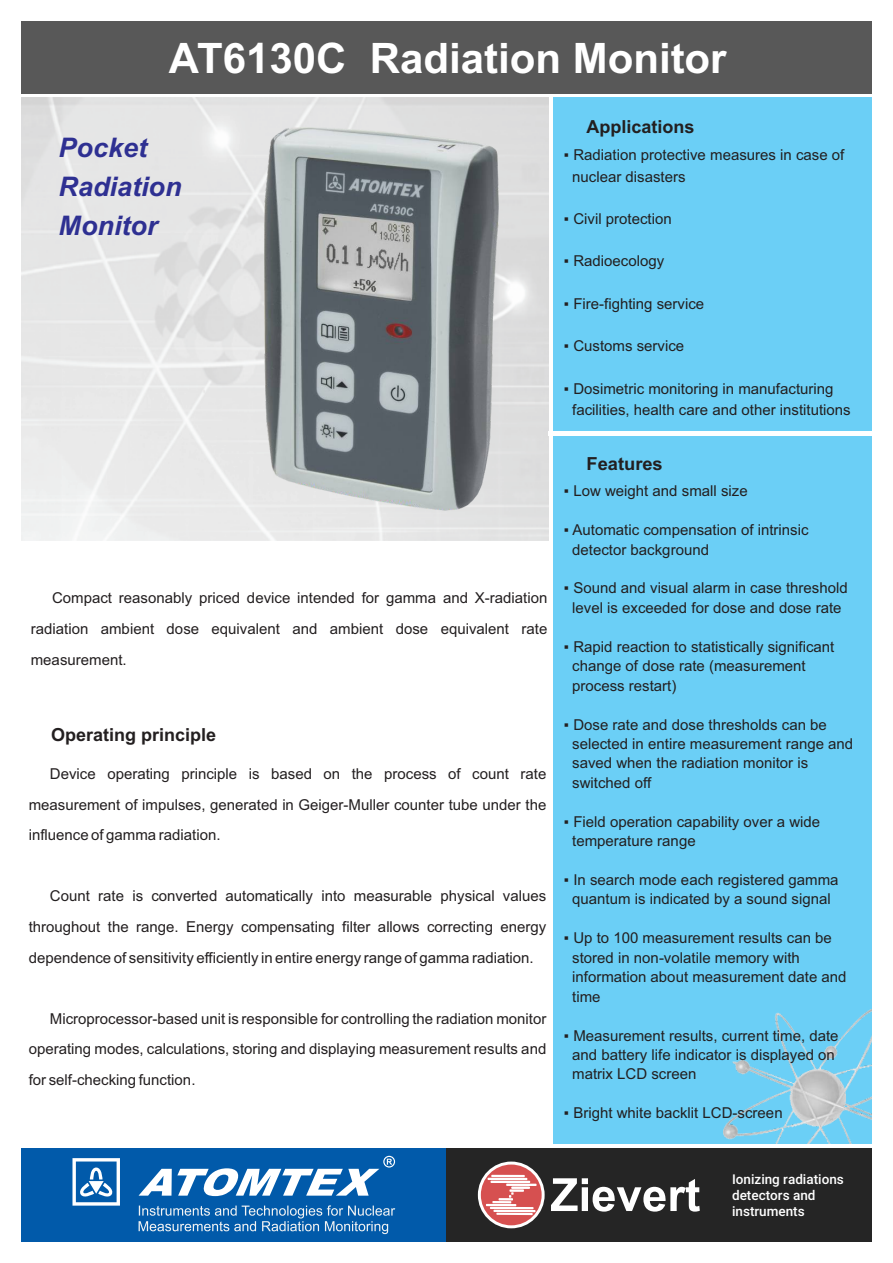
<style>
.page{position:relative;width:893px;height:1263px;background:#fff}
.page>*{position:absolute;margin:0;border:0;box-sizing:border-box;transform-origin:0 0}
.t1{font:700 42px "Arial";color:#fff}
.t2{font:italic 700 27px/39.2px "Arial";color:#2e3092}
.t3{font:700 18px "Arial";color:#231f20}
.t4{font:15px/19.5px "Arial";color:#231f20}
.t5{font:500 13.5px/16.2px "Roboto";color:#fff}
</style>
<div class="page">
<div style="left:21px;top:21px;width:851px;height:73px;background:#585858"></div>
<img style="left:265px;top:128px;width:233px;height:382px">
<div style="left:553px;top:98px;width:319px;height:1046px;background:#6bcff6"></div>
<img style="left:723px;top:1010px;width:149px;height:134px">
<hr style="left:549px;top:432px;width:323px;height:4px;background:#fff">
<div style="left:21px;top:1148px;width:425px;height:94px;background:#015aaa"></div>
<div style="left:446px;top:1148px;width:426px;height:94px;background:#252525"></div>
<svg style="left:139px;top:1205px;width:256px;height:29px"></svg>
<svg style="left:139px;top:1156px;width:256px;height:40px"></svg>
<svg style="left:72px;top:1158px;width:48px;height:47px"></svg>
<svg style="left:478px;top:1161px;width:67px;height:67px;fill:#d65050"></svg>
<svg style="left:491px;top:1175px;width:34px;height:2px"></svg>
<hr style="left:488px;top:1178px;width:39px;height:2px;background:#fff">
<hr style="left:509px;top:1189px;width:15px;height:3px;background:#fff">
<svg style="left:506px;top:1183px;width:31px;height:3px"></svg>
<hr style="left:490px;top:1181px;width:40px;height:2px;background:#fff">
<hr style="left:493px;top:1210px;width:42px;height:2px;background:#fff">
<hr style="left:511px;top:1186px;width:19px;height:3px;background:#fff">
<svg style="left:486px;top:1192px;width:48px;height:23px"></svg>
<svg style="left:551px;top:1178px;width:149px;height:33px"></svg>
<h1 class="t1" style="left:169px;top:42px;width:559px">АТ6130C Radiation Monitor</h1>
<h2 class="t2" style="left:59px;top:130px;width:125px">Pocket<br>Radiation<br>Monitor</h2>
<p class="t4" style="left:31px;top:583px;width:518px;line-height:31px;text-align:justify;text-indent:21px">Compact reasonably priced device intended for gamma and X-radiation radiation ambient dose equivalent and ambient dose equivalent rate measurement.</p>
<p class="t3" style="left:51px;top:728px;width:167px">Operating principle</p>
<p class="t4" style="left:29px;top:760px;width:519px;line-height:30.6px;text-align:justify;text-indent:21px">Device operating principle is based on the process of count rate measurement of impulses, generated in Geiger-Muller counter tube under the influence of gamma radiation.</p>
<p class="t4" style="left:29px;top:882px;width:519px;line-height:30.6px;text-align:justify;text-indent:21px">Count rate is converted automatically into measurable physical values throughout the range. Energy compensating filter allows correcting energy dependence of sensitivity efficiently in entire energy range of gamma radiation.</p>
<p class="t4" style="left:29px;top:1005px;width:519px;line-height:30.6px;text-align:justify;text-indent:21px">Microprocessor-based unit is responsible for controlling the radiation monitor operating modes, calculations, storing and displaying measurement results and for self-checking function.</p>
<p class="t3" style="left:586px;top:119px;width:110px">Applications</p>
<p class="t4" style="left:572px;top:146px;width:274px;line-height:21.3px;text-indent:-8px">▪ Radiation protective measures in case of nuclear disasters</p>
<p class="t4" style="left:564px;top:210px;width:109px">▪ Civil protection</p>
<p class="t4" style="left:564px;top:253px;width:102px">▪ Radioecology</p>
<p class="t4" style="left:564px;top:295px;width:142px">▪ Fire-fighting service</p>
<p class="t4" style="left:564px;top:338px;width:122px">▪ Customs service</p>
<p class="t4" style="left:572px;top:379px;width:280px;line-height:21.3px;text-indent:-8px">▪ Dosimetric monitoring in manufacturing facilities, health care and other institutions</p>
<p class="t3" style="left:586px;top:457px;width:78px">Features</p>
<p class="t4" style="left:564px;top:483px;width:185px">▪ Low weight and small size</p>
<p class="t4" style="left:572px;top:521px;width:238px;text-indent:-8px">▪ Automatic compensation of intrinsic detector background</p>
<p class="t4" style="left:564px;top:580px;width:285px;text-align:center">▪ Sound and visual alarm in case threshold level is exceeded for dose and dose rate</p>
<p class="t4" style="left:572px;top:638px;width:264px;text-indent:-8px">▪ Rapid reaction to statistically significant change of dose rate (measurement process restart)</p>
<p class="t4" style="left:572px;top:716px;width:282px;text-indent:-8px">▪ Dose rate and dose thresholds can be selected in entire measurement range and saved when the radiation monitor is switched off</p>
<p class="t4" style="left:572px;top:813px;width:249px;text-indent:-8px">▪ Field operation capability over a wide temperature range</p>
<p class="t4" style="left:564px;top:871px;width:276px;text-align:center">▪ In search mode each registered gamma quantum is indicated by a sound signal</p>
<p class="t4" style="left:572px;top:930px;width:276px;text-indent:-8px">▪ Up to 100 measurement results can be stored in non-volatile memory with information about measurement date and time</p>
<p class="t4" style="left:572px;top:1027px;width:268px;text-indent:-8px">▪ Measurement results, current time, date and battery life indicator is displayed on matrix LCD screen</p>
<p class="t4" style="left:564px;top:1104px;width:220px">▪ Bright white backlit LCD-screen</p>
<p class="t5" style="left:732px;top:1172px;width:113px">Ionizing radiations detectors and instruments</p>
</div>
